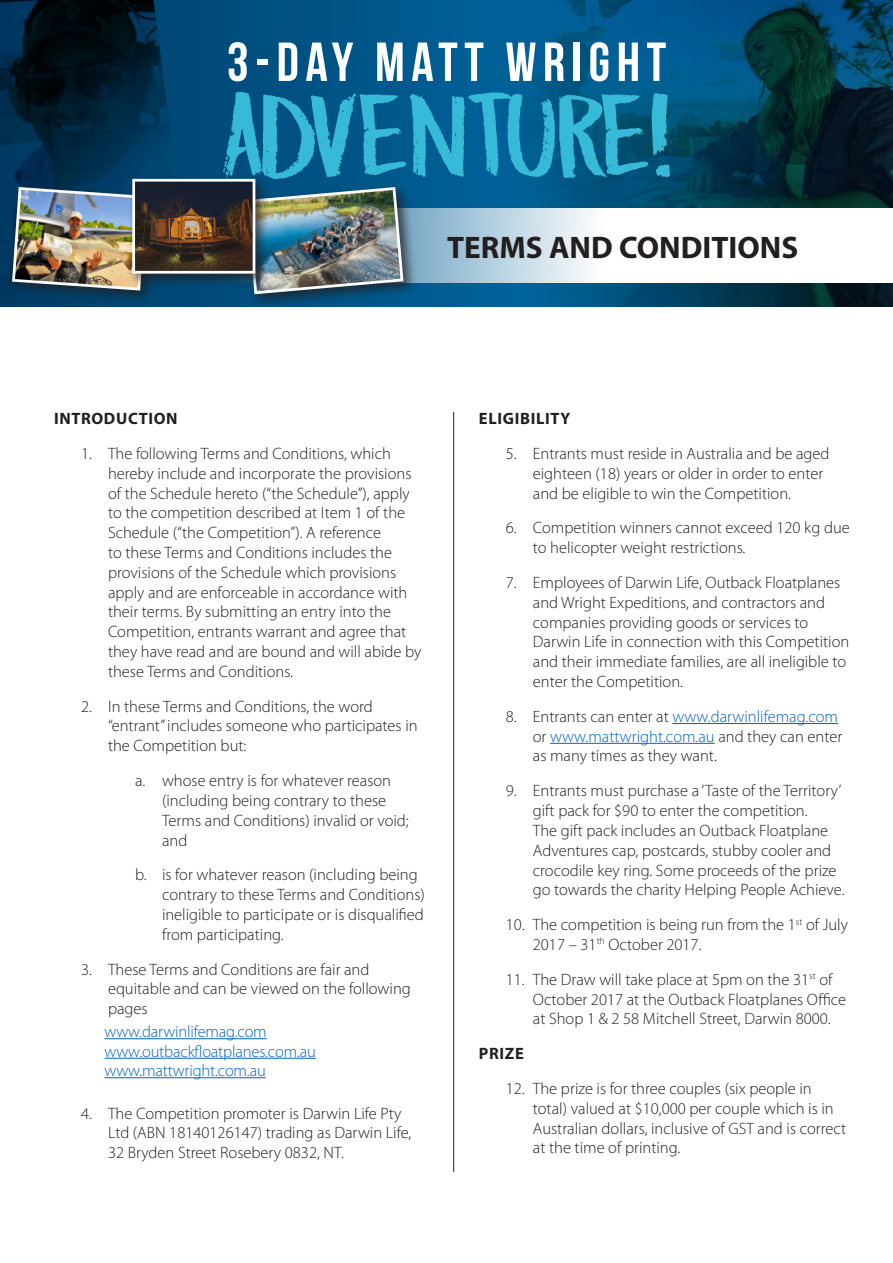
<style>
.page{position:relative;width:893px;height:1263px;background:#fff}
.page>*{position:absolute;margin:0;border:0;box-sizing:border-box;transform-origin:0 0}
.t1{font:120.15px "DK Midnight Chalker";letter-spacing:-.05em;color:#37bad7;scale:1.37 1}
.t2{font:54.9px "Bebas Neue";letter-spacing:.12em;color:#fff}
.Normal__Web{font:700 31.2px "Myriad Pro";color:#231f20}
.t3{font:300 16.5px/19.8px "Myriad Pro";color:#231f20}
.Normal__Web-2{font:300 16.5px "Myriad Pro";letter-spacing:-.01em;color:#0563c1}
.Normal__Web-3{font:700 16.5px "Myriad Pro";letter-spacing:.04em;color:#231f20}
.s1{color:#0563c1}
</style>
<div class="page">
<hr style="left:672px;top:723px;width:166px;height:1px;background:#0563c1">
<hr style="left:550px;top:743px;width:165px;height:1px;background:#0563c1">
<div style="left:0;top:0;width:893px;height:306px;background:#004f7e"></div>
<img style="left:337px;top:0;width:556px;height:306px">
<svg style="left:418px;top:208px;width:475px;height:75px;background:#e6eff4"></svg>
<img style="left:0;top:0;width:171px;height:306px">
<div style="left:8px;top:183px;width:153px;height:122px;background:#231f20;opacity:.75"></div>
<img style="left:11px;top:186px;width:137px;height:106px">
<div style="left:242px;top:183px;width:176px;height:123px;background:#231f20;opacity:.75"></div>
<img style="left:245px;top:186px;width:160px;height:110px">
<div style="left:128px;top:174px;width:142px;height:114px;background:#231f20;opacity:.75"></div>
<img style="left:136px;top:183px;width:115px;height:87px">
<div style="left:132px;top:179px;width:123px;height:95px;border:3px solid #fff"></div>
<hr style="left:453px;top:412px;width:1px;height:760px;background:#231f20">
<hr style="left:104px;top:1038px;width:163px;height:1px;background:#0563c1">
<hr style="left:104px;top:1058px;width:212px;height:1px;background:#0563c1">
<hr style="left:104px;top:1077px;width:162px;height:1px;background:#0563c1">
<p class="t2" style="left:227px;top:32px;width:441px">3-DAY MATT WRIGHT</p>
<p class="t1" style="left:218px;top:68px;width:335px">ADVENTURE!</p>
<p class="Normal__Web" style="left:447px;top:227px;width:353px">TERMS AND CONDITIONS</p>
<p class="Normal__Web-3" style="left:54px;top:408px;width:125px">INTRODUCTION</p>
<p class="t3" style="left:108px;top:443px;width:315px;text-indent:-27px">1. The following Terms and Conditions, which hereby include and incorporate the provisions of the Schedule hereto (“the Schedule”), apply to the competition described at Item 1 of the Schedule (“the Competition”). A reference<br>to these Terms and Conditions includes the provisions of the Schedule which provisions apply and are enforceable in accordance with their terms. By submitting an entry into the Competition, entrants warrant and agree that they have read and are bound and will abide by these Terms and Conditions.</p>
<p class="t3" style="left:108px;top:696px;width:311px;text-indent:-27px">2. In these Terms and Conditions, the word “entrant” includes someone who participates in the Competition but:</p>
<p class="t3" style="left:162px;top:770px;width:248px;text-indent:-27px">a. whose entry is for whatever reason (including being contrary to these<br>Terms and Conditions) invalid or void; and</p>
<p class="t3" style="left:162px;top:865px;width:264px;text-indent:-27px">b. is for whatever reason (including being contrary to these Terms and Conditions) ineligible to participate or is disqualified from participating.</p>
<p class="t3" style="left:108px;top:959px;width:304px;text-indent:-27px">3. These Terms and Conditions are fair and equitable and can be viewed on the following pages</p>
<p class="Normal__Web-2" style="left:104px;top:1022px;width:164px">www.darwinlifemag.com</p>
<p class="Normal__Web-2" style="left:104px;top:1041px;width:213px">www.outbackfloatplanes.com.au</p>
<p class="Normal__Web-2" style="left:104px;top:1061px;width:163px">www.mattwright.com.au</p>
<p class="t3" style="left:108px;top:1103px;width:305px;text-indent:-27px">4. The Competition promoter is Darwin Life Pty<br>Ltd (ABN 18140126147) trading as Darwin Life,<br>32 Bryden Street Rosebery 0832, NT.</p>
<p class="Normal__Web-3" style="left:479px;top:408px;width:93px">ELIGIBILITY</p>
<p class="t3" style="left:533px;top:443px;width:298px;text-indent:-27px">5. Entrants must reside in Australia and be aged eighteen (18) years or older in order to enter and be eligible to win the Competition.</p>
<p class="t3" style="left:533px;top:518px;width:318px;text-indent:-27px">6. Competition winners cannot exceed 120 kg due to helicopter weight restrictions.</p>
<p class="t3" style="left:533px;top:572px;width:318px;text-indent:-27px">7. Employees of Darwin Life, Outback Floatplanes and Wright Expeditions, and contractors and companies providing goods or services to Darwin Life in connection with this Competition and their immediate families, are all ineligible to enter the Competition.</p>
<p class="t3" style="left:533px;top:706px;width:311px;text-indent:-27px">8. Entrants can enter at <span class="s1">www.darwinlifemag.com </span>or <span class="s1">www.mattwright.com.au</span> and they can enter as many times as they want.</p>
<p class="t3" style="left:533px;top:781px;width:313px;text-indent:-27px">9. Entrants must purchase a ‘Taste of the Territory’ gift pack for $90 to enter the competition.<br>The gift pack includes an Outback Floatplane Adventures cap, postcards, stubby cooler and crocodile key ring. Some proceeds of the prize go towards the charity Helping People Achieve.</p>
<p class="t3" style="left:533px;top:914px;width:317px;text-indent:-27px">10. The competition is being run from the 1<sup>st</sup> of July<br>2017 – 31<sup>th</sup> October 2017.</p>
<p class="t3" style="left:533px;top:969px;width:315px;text-indent:-27px">11. The Draw will take place at 5pm on the 31<sup>st</sup> of<br>October 2017 at the Outback Floatplanes Office at Shop 1 &amp; 2 58 Mitchell Street, Darwin 8000.</p>
<p class="Normal__Web-3" style="left:479px;top:1043px;width:47px">PRIZE</p>
<p class="t3" style="left:533px;top:1078px;width:315px;text-indent:-27px">12. The prize is for three couples (six people in total) valued at $10,000 per couple which is in Australian dollars, inclusive of GST and is correct at the time of printing.</p>
</div>
